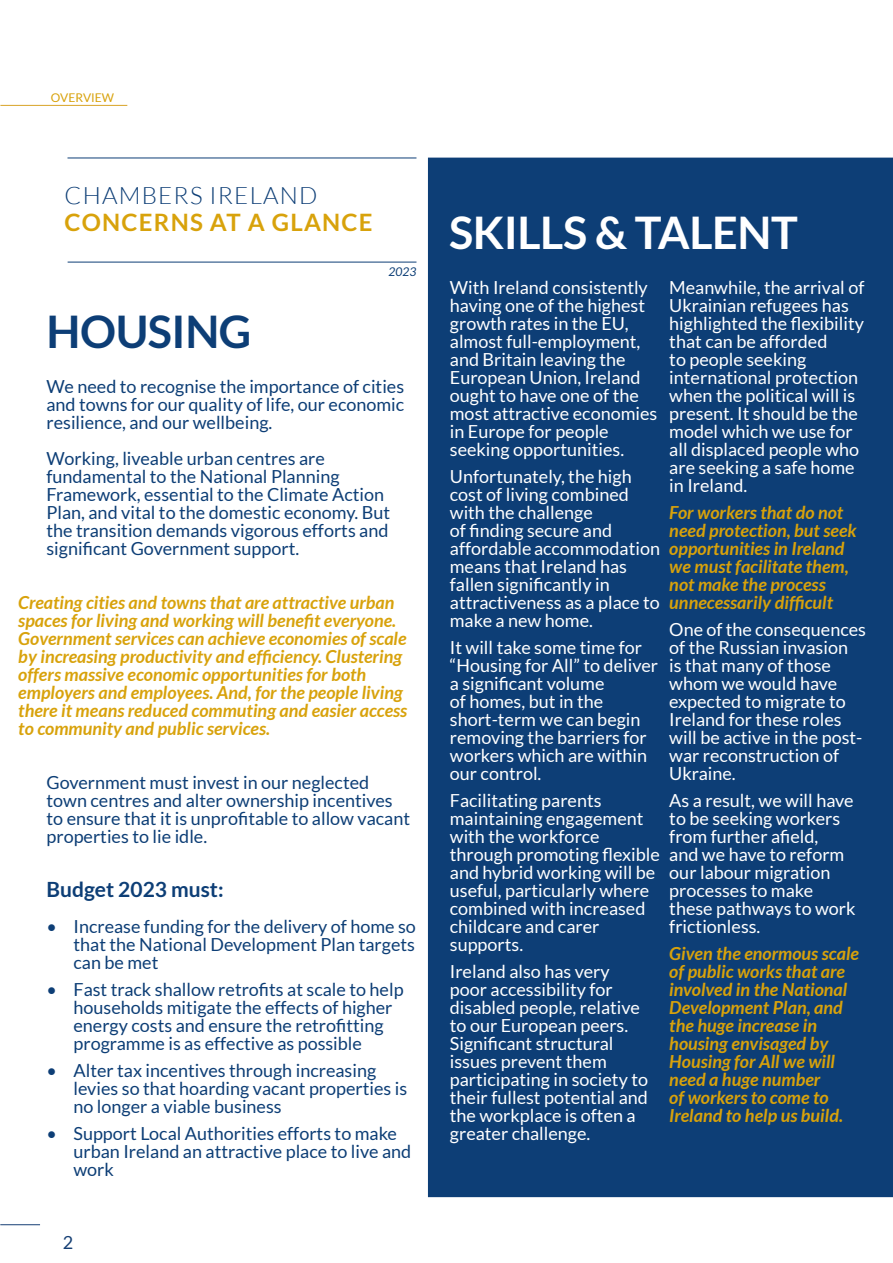
<style>
.page{position:relative;width:893px;height:1263px;background:#fff}
.page>*{position:absolute;margin:0;border:0;box-sizing:border-box;transform-origin:0 0}
.Title_-_Align_Left{font:700 45px "Lato";letter-spacing:-.01em;color:#fff}
.Title_-_Align_Left-2{font:700 45px "Lato";letter-spacing:-.01em;color:#0d3e76}
.Chapter_Title_-_Alig{font:700 24px "Lato";letter-spacing:.05em;color:#d8a20b}
.Chapter_Title_-_Alig-2{font:300 24px "Lato";letter-spacing:.05em;color:#0d3e76}
.Body_Text{font:700 21px "Lato";color:#0d3e76}
.Body_Text-2{font:18px/18px "Lato";color:#fff}
.Body_Text-3{font:18px/18px "Lato";color:#0d3e76}
.Pull_Quote{font:italic 700 18px/18px "Lato";color:#d8a20b}
.Body_Text-4{font:italic 700 18px/18px "Lato";color:#d8a20b}
.t1{font:18px "Lato";color:#163f74}
.Section_Title{font:12px "Lato";color:#d8a20b}
.Title_Note{font:italic 12px "Lato";color:#0d3e76}
</style>
<div class="page">
<hr style="left:0;top:1224px;width:40px;height:1px;background:#163f74">
<hr style="left:0;top:105px;width:127px;height:1px;background:#d8a327">
<hr style="left:68px;top:158px;width:348px;height:1px;background:#0d3e76">
<hr style="left:68px;top:262px;width:348px;height:1px;background:#0d3e76">
<div style="left:428px;top:158px;width:465px;height:1039px;background:#0d3e76"></div>
<p class="Section_Title" style="left:51px;top:91px;width:65px">OVERVIEW</p>
<p class="Chapter_Title_-_Alig-2" style="left:65px;top:183px;width:254px">CHAMBERS IRELAND</p>
<p class="Chapter_Title_-_Alig" style="left:65px;top:209px;width:309px">CONCERNS AT A GLANCE</p>
<p class="Title_-_Align_Left" style="left:449px;top:207px;width:350px">SKILLS &amp; TALENT</p>
<p class="Body_Text-2" style="left:450px;top:278px;width:209px">With Ireland consistently having one of the highest growth rates in the EU, almost full-employment, and Britain leaving the<br>European Union, Ireland ought to have one of the most attractive economies in Europe for people seeking opportunities.</p>
<p class="Body_Text-2" style="left:450px;top:467px;width:212px">Unfortunately, the high cost of living combined with the challenge<br>of finding secure and affordable accommodation means that Ireland has fallen significantly in attractiveness as a place to make a new home.</p>
<p class="Body_Text-2" style="left:450px;top:638px;width:210px">It will take some time for “Housing for All” to deliver a significant volume<br>of homes, but in the short-term we can begin removing the barriers for workers which are within our control.</p>
<p class="Body_Text-2" style="left:450px;top:791px;width:212px">Facilitating parents maintaining engagement with the workforce through promoting flexible and hybrid working will be useful, particularly where combined with increased childcare and carer supports.</p>
<p class="Body_Text-2" style="left:450px;top:962px;width:200px">Ireland also has very poor accessibility for disabled people, relative to our European peers.<br>Significant structural issues prevent them participating in society to their fullest potential and the workplace is often a greater challenge.</p>
<p class="Title_Note" style="left:389px;top:265px;width:29px">2023</p>
<p class="Body_Text-2" style="left:669px;top:278px;width:197px">Meanwhile, the arrival of<br>Ukrainian refugees has highlighted the flexibility that can be afforded<br>to people seeking international protection when the political will is present. It should be the model which we use for all displaced people who are seeking a safe home in Ireland.</p>
<p class="Body_Text-4" style="left:669px;top:504px;width:189px">For workers that do not need protection, but seek opportunities in Ireland we must facilitate them, not make the process unnecessarily difficult</p>
<p class="Body_Text-2" style="left:669px;top:620px;width:198px">One of the consequences of the Russian invasion<br>is that many of those whom we would have expected to migrate to<br>Ireland for these roles will be active in the post&shy;war reconstruction of<br>Ukraine.</p>
<p class="Body_Text-2" style="left:669px;top:791px;width:188px">As a result, we will have to be seeking workers from further afield,<br>and we have to reform our labour migration processes to make these pathways to work frictionless.</p>
<p class="Body_Text-4" style="left:669px;top:945px;width:191px">Given the enormous scale of public works that are involved in the National<br>Development Plan, and the huge increase in housing envisaged by<br>Housing for All we will need a huge number<br>of workers to come to<br>Ireland to help us build.</p>
<p class="Title_-_Align_Left-2" style="left:47px;top:306px;width:206px">HOUSING</p>
<p class="Body_Text-3" style="left:46px;top:377px;width:359px;text-align:justify">We need to recognise the importance of cities and towns for our quality of life, our economic resilience, and our wellbeing.</p>
<p class="Body_Text-3" style="left:46px;top:449px;width:345px">Working, liveable urban centres are fundamental to the National Planning Framework, essential to the Climate Action Plan, and vital to the domestic economy. But the transition demands vigorous efforts and significant Government support.</p>
<p class="Pull_Quote" style="left:18px;top:594px;width:390px">Creating cities and towns that are attractive urban spaces for living and working will benefit everyone.<br>Government services can achieve economies of scale by increasing productivity and efficiency. Clustering offers massive economic opportunities for both employers and employees. And, for the people living there it means reduced commuting and easier access to community and public services.</p>
<p class="Body_Text-3" style="left:46px;top:773px;width:365px">Government must invest in our neglected town centres and alter ownership incentives to ensure that it is unprofitable to allow vacant properties to lie idle.</p>
<p class="Body_Text" style="left:46px;top:877px;width:179px">Budget 2023 must:</p>
<p class="Body_Text-3" style="left:74px;top:917px;width:344px;text-align:justify;text-indent:-27px">• Increase funding for the delivery of home so that the National Development Plan targets can be met</p>
<p class="Body_Text-3" style="left:74px;top:980px;width:332px;text-indent:-27px">• Fast track shallow retrofits at scale to help households mitigate the effects of higher energy costs and ensure the retrofitting programme is as effective as possible</p>
<p class="Body_Text-3" style="left:74px;top:1061px;width:335px;text-indent:-27px">• Alter tax incentives through increasing levies so that hoarding vacant properties is no longer a viable business</p>
<p class="Body_Text-3" style="left:74px;top:1124px;width:339px;text-indent:-27px">• Support Local Authorities efforts to make urban Ireland an attractive place to live and work</p>
<p class="t1" style="left:63px;top:1233px;width:12px">2</p>
</div>
